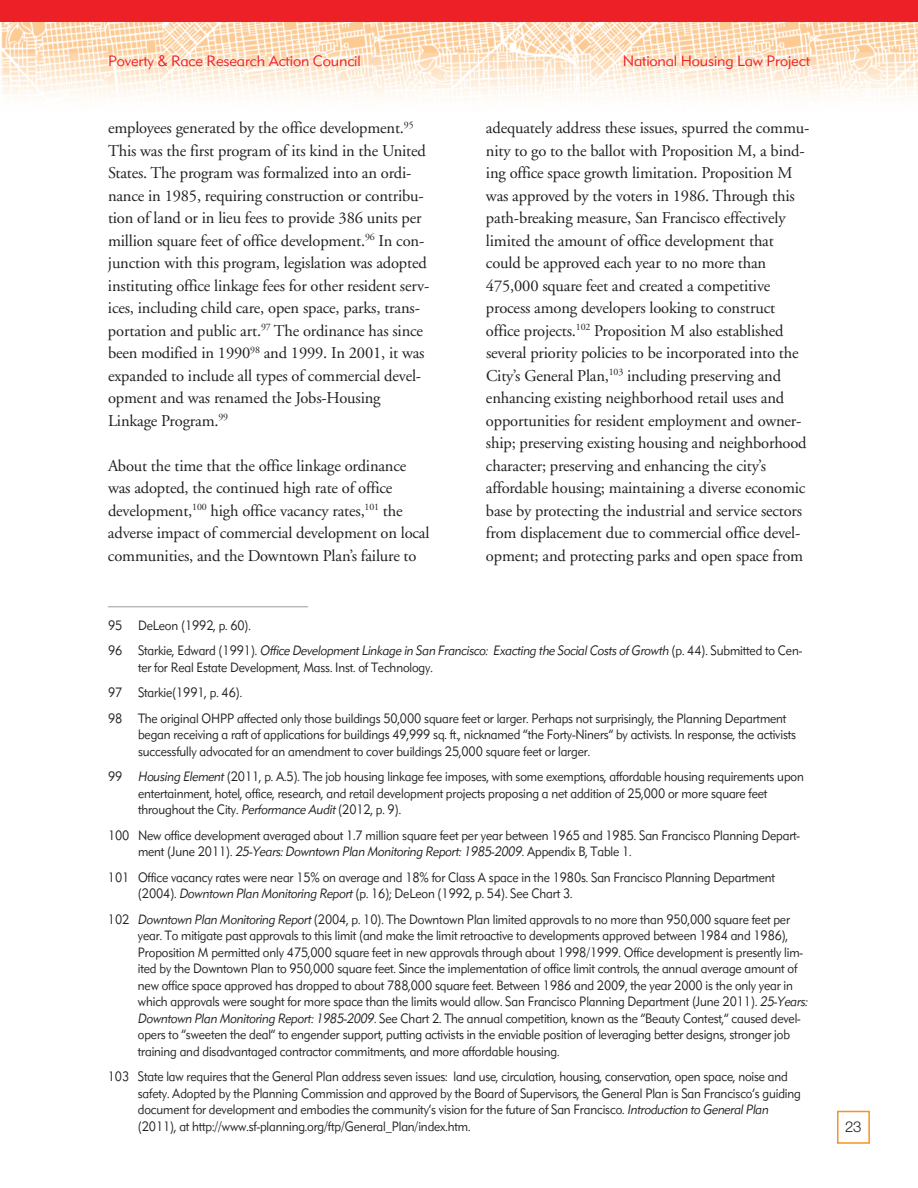
<style>
.page{position:relative;width:918px;height:1188px;background:#fff}
.page>*{position:absolute;margin:0;border:0;box-sizing:border-box;transform-origin:0 0}
.t1{font:18px "Helvetica";color:#939598}
.t2{font:16.5px/22.5px "Adobe Garamond";letter-spacing:-.01em;color:#231f20}
.t3{font:300 15px "Metro Sans";letter-spacing:-.01em;color:#ee2027}
.t4{font:300 15px "Helvetica Neue";color:#231f20}
.t5{font:300 13.5px/16.5px "Metro Sans";letter-spacing:-.01em;color:#231f20;scale:.9 1}
.t6{font:italic 300 13.5px/25.5px "Metro Sans";letter-spacing:-.01em;color:#231f20;scale:.9 1}
.s1{font-style:normal}
.s2{font-style:italic}
</style>
<div class="page">
<img style="left:0;top:21px;width:918px;height:77px">
<hr style="left:0;top:0;width:2px;height:21px;background:#ee2027">
<div style="left:837px;top:1111px;width:33px;height:33px;border:2px solid #f79320"></div>
<div style="left:2px;top:0;width:916px;height:21px;background:#ee2027"></div>
<p class="t3" style="left:108px;top:55px;width:254px">Poverty &amp; Race Research Action Council</p>
<p class="t3" style="left:623px;top:55px;width:189px">National Housing Law Project</p>
<p class="t2" style="left:108px;top:118px;width:323px">employees generated by the office development.<sup>95<br></sup>This was the first program of its kind in the United States. The program was formalized into an ordi&shy;nance in 1985, requiring construction or contribu&shy;tion of land or in lieu fees to provide 386 units per million square feet of office development.<sup>96</sup> In con&shy;junction with this program, legislation was adopted instituting office linkage fees for other resident serv&shy;ices, including child care, open space, parks, trans&shy;portation and public art.<sup>97</sup> The ordinance has since been modified in 1990<sup>98</sup> and 1999. In 2001, it was expanded to include all types of commercial devel&shy;opment and was renamed the Jobs-Housing Linkage Program.<sup>99</sup></p>
<p class="t2" style="left:108px;top:456px;width:323px">About the time that the office linkage ordinance was adopted, the continued high rate of office development,<sup>100</sup> high office vacancy rates,<sup>101</sup> the adverse impact of commercial development on local communities, and the Downtown Plan’s failure to</p>
<p class="t2" style="left:486px;top:118px;width:325px">adequately address these issues, spurred the commu&shy;nity to go to the ballot with Proposition M, a bind&shy;ing office space growth limitation. Proposition M was approved by the voters in 1986. Through this path-breaking measure, San Francisco effectively limited the amount of office development that could be approved each year to no more than 475,000 square feet and created a competitive process among developers looking to construct office projects.<sup>102</sup> Proposition M also established several priority policies to be incorporated into the City’s General Plan,<sup>103</sup> including preserving and enhancing existing neighborhood retail uses and opportunities for resident employment and owner&shy;ship; preserving existing housing and neighborhood character; preserving and enhancing the city’s affordable housing; maintaining a diverse economic base by protecting the industrial and service sectors from displacement due to commercial office devel&shy;opment; and protecting parks and open space from</p>
<h1 class="t1" style="left:108px;top:588px;width:202px">____________________</h1>
<p class="t6" style="left:108px;top:614px;width:773px"><span class="s1">95 DeLeon (1992, p. 60).<br>96 Starkie, Edward (1991).</span> Office Development Linkage in San Francisco: Exacting the Social Costs of Growth <span class="s1">(p. 44). Submitted to Cen-</span></p>
<p class="t5" style="left:108px;top:656px;width:755px;line-height:25.5px;text-indent:30px">ter for Real Estate Development, Mass. Inst. of Technology.<br>97 Starkie(1991, p. 46).<br>98 The original OHPP affected only those buildings 50,000 square feet or larger. Perhaps not surprisingly, the Planning Department</p>
<p class="t5" style="left:138px;top:728px;width:733px">began receiving a raft of applications for buildings 49,999 sq. ft., nicknamed “the Forty-Niners” by activists. In response, the activists successfully advocated for an amendment to cover buildings 25,000 square feet or larger.</p>
<p class="t5" style="left:138px;top:770px;width:741px;text-indent:-30px">99 <span class="s2">Housing Element</span> (2011, p. A.5). The job housing linkage fee imposes, with some exemptions, affordable housing requirements upon entertainment, hotel, office, research, and retail development projects proposing a net addition of 25,000 or more square feet throughout the City. <span class="s2">Performance Audit</span> (2012, p. 9).</p>
<p class="t5" style="left:138px;top:828px;width:737px;text-indent:-30px">100 New office development averaged about 1.7 million square feet per year between 1965 and 1985. San Francisco Planning Depart&shy;ment (June 2011). <span class="s2">25-Years: Downtown Plan Monitoring Report: 1985-2009</span>. Appendix B, Table 1.</p>
<p class="t5" style="left:138px;top:870px;width:709px;text-indent:-30px">101 Office vacancy rates were near 15% on average and 18% for Class A space in the 1980s. San Francisco Planning Department (2004). <span class="s2">Downtown Plan Monitoring Report</span> (p. 16); DeLeon (1992, p. 54). See Chart 3.</p>
<p class="t5" style="left:138px;top:912px;width:746px;text-indent:-30px">102 <span class="s2">Downtown Plan Monitoring Report</span> (2004, p. 10). The Downtown Plan limited approvals to no more than 950,000 square feet per year. To mitigate past approvals to this limit (and make the limit retroactive to developments approved between 1984 and 1986), Proposition M permitted only 475,000 square feet in new approvals through about 1998/1999. Office development is presently lim&shy;ited by the Downtown Plan to 950,000 square feet. Since the implementation of office limit controls, the annual average amount of new office space approved has dropped to about 788,000 square feet. Between 1986 and 2009, the year 2000 is the only year in which approvals were sought for more space than the limits would allow. San Francisco Planning Department (June 2011). <span class="s2">25-Years:<br>Downtown Plan Monitoring Report: 1985-2009</span>. See Chart 2. The annual competition, known as the “Beauty Contest,” caused devel&shy;opers to “sweeten the deal” to engender support, putting activists in the enviable position of leveraging better designs, stronger job training and disadvantaged contractor commitments, and more affordable housing.</p>
<p class="t5" style="left:138px;top:1070px;width:738px;text-indent:-30px">103 State law requires that the General Plan address seven issues: land use, circulation, housing, conservation, open space, noise and safety. Adopted by the Planning Commission and approved by the Board of Supervisors, the General Plan is San Francisco’s guiding document for development and embodies the community’s vision for the future of San Francisco. <span class="s2">Introduction to General Plan </span>(2011), at http://www.sf-planning.org/ftp/General_Plan/index.htm.</p>
<p class="t4" style="left:845px;top:1121px;width:18px">23</p>
</div>
